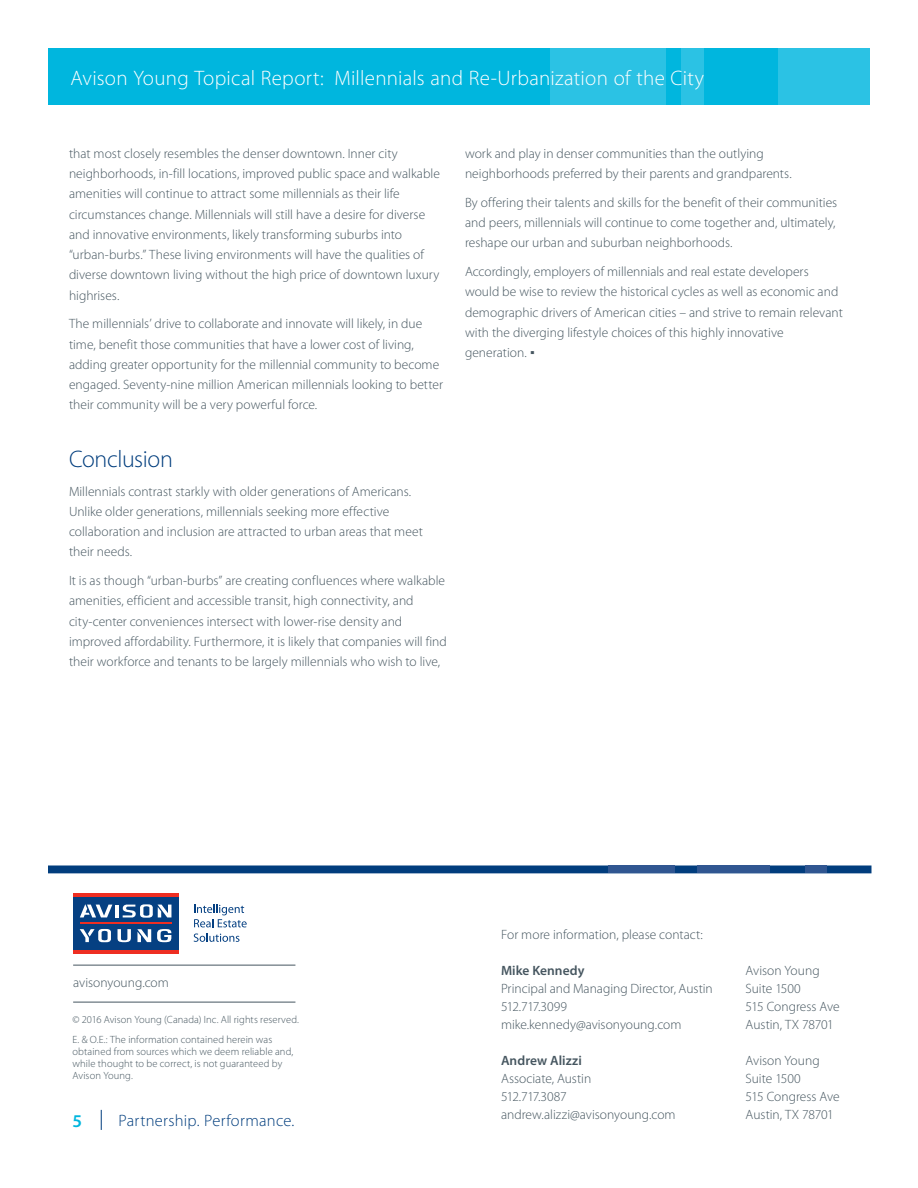
<style>
.page{position:relative;width:918px;height:1188px;background:#fff}
.page>*{position:absolute;margin:0;border:0;box-sizing:border-box;transform-origin:0 0}
.Body_9pt{font:300 24px "Myriad Pro";letter-spacing:-.015em;color:#013d7d}
.t1{font:300 21px "Myriad Pro";letter-spacing:.015em;color:#fff}
.Contact_Header{font:600 18px "Myriad Pro";color:#00b6de}
.t2{font:300 16.5px "Myriad Pro";letter-spacing:.015em;color:#013d7d}
.Body_9pt-2{font:300 13.5px/20.2px "Myriad Pro";color:#45555f}
.t3{font:600 13.5px "Myriad Pro";letter-spacing:.005em;color:#45555f}
.t4{font:300 10.5px/12px "Myriad Pro";letter-spacing:.01em;color:#45555f}
.s1{font-family:"Times New Roman";font-weight:400}
</style>
<div class="page">
<svg style="left:101px;top:1110px;width:1px;height:20px"></svg>
<div style="left:48px;top:48px;width:822px;height:56px;background:#00b6de"></div>
<div style="left:682px;top:48px;width:22px;height:56px;background:#2bc2e4"></div>
<div style="left:778px;top:48px;width:92px;height:56px;background:#2bc2e4"></div>
<div style="left:550px;top:48px;width:115px;height:56px;background:#2bc2e4"></div>
<hr style="left:73px;top:1002px;width:222px;height:1px;background:#45555f">
<hr style="left:73px;top:965px;width:222px;height:1px;background:#45555f">
<div style="left:73px;top:897px;width:106px;height:53px;background:#054082"></div>
<hr style="left:115px;top:905px;width:4px;height:12px;background:#fff">
<svg style="left:123px;top:904px;width:48px;height:14px"></svg>
<svg style="left:137px;top:929px;width:14px;height:13px"></svg>
<svg style="left:80px;top:904px;width:32px;height:13px"></svg>
<svg style="left:80px;top:929px;width:31px;height:13px"></svg>
<svg style="left:118px;top:929px;width:13px;height:13px"></svg>
<svg style="left:157px;top:929px;width:14px;height:13px"></svg>
<hr style="left:73px;top:950px;width:106px;height:3px;background:#ee2e22">
<hr style="left:73px;top:893px;width:106px;height:4px;background:#ee2e22">
<hr style="left:80px;top:923px;width:92px;height:1px;background:#ee2e22">
<svg style="left:194px;top:904px;width:53px;height:23px"></svg>
<svg style="left:194px;top:933px;width:45px;height:9px"></svg>
<div style="left:48px;top:866px;width:824px;height:7px;background:#013d7d"></div>
<div style="left:609px;top:866px;width:66px;height:7px;background:#305691"></div>
<div style="left:805px;top:866px;width:21px;height:7px;background:#305691"></div>
<div style="left:697px;top:866px;width:72px;height:7px;background:#305691"></div>
<h2 class="t1" style="left:70px;top:65px;width:635px">Avison Young Topical Report: Millennials and Re-Urbanization of the City</h2>
<p class="Body_9pt-2" style="left:69px;top:143px;width:373px">that most closely resembles the denser downtown. Inner city neighborhoods, in-fill locations, improved public space and walkable amenities will continue to attract some millennials as their life circumstances change. Millennials will still have a desire for diverse and innovative environments, likely transforming suburbs into “urban-burbs.” These living environments will have the qualities of diverse downtown living without the high price of downtown luxury highrises.</p>
<p class="Body_9pt-2" style="left:69px;top:314px;width:376px">The millennials’ drive to collaborate and innovate will likely, in due time, benefit those communities that have a lower cost of living, adding greater opportunity for the millennial community to become engaged. Seventy-nine million American millennials looking to better their community will be a very powerful force.</p>
<p class="Body_9pt" style="left:69px;top:444px;width:105px">Conclusion</p>
<p class="Body_9pt-2" style="left:69px;top:481px;width:355px">Millennials contrast starkly with older generations of Americans.<br>Unlike older generations, millennials seeking more effective collaboration and inclusion are attracted to urban areas that meet their needs.</p>
<p class="Body_9pt-2" style="left:69px;top:570px;width:379px">It is as though “urban-burbs” are creating confluences where walkable amenities, efficient and accessible transit, high connectivity, and city-center conveniences intersect with lower-rise density and improved affordability. Furthermore, it is likely that companies will find their workforce and tenants to be largely millennials who wish to live,</p>
<p class="Body_9pt-2" style="left:465px;top:143px;width:328px">work and play in denser communities than the outlying neighborhoods preferred by their parents and grandparents.</p>
<p class="Body_9pt-2" style="left:465px;top:192px;width:374px">By offering their talents and skills for the benefit of their communities and peers, millennials will continue to come together and, ultimately, reshape our urban and suburban neighborhoods.</p>
<p class="Body_9pt-2" style="left:465px;top:261px;width:379px">Accordingly, employers of millennials and real estate developers would be wise to review the historical cycles as well as economic and demographic drivers of American cities – and strive to remain relevant with the diverging lifestyle choices of this highly innovative generation. <span class="s1">▪</span></p>
<p class="Body_9pt-2" style="left:73px;top:972px;width:97px">avisonyoung.com</p>
<p class="t4" style="left:73px;top:1014px;width:228px">© 2016 Avison Young (Canada) Inc. All rights reserved.</p>
<p class="t4" style="left:73px;top:1033px;width:222px">E. &amp; O.E.: The information contained herein was obtained from sources which we deem reliable and, while thought to be correct, is not guaranteed by Avison Young.</p>
<p class="Contact_Header" style="left:73px;top:1109px;width:11px">5</p>
<p class="t2" style="left:118px;top:1111px;width:177px">Partnership. Performance.</p>
<p class="Body_9pt-2" style="left:501px;top:924px;width:203px">For more information, please contact:</p>
<p class="t3" style="left:501px;top:962px;width:85px">Mike Kennedy</p>
<p class="Body_9pt-2" style="left:501px;top:978px;width:213px">Principal and Managing Director, Austin</p>
<p class="Body_9pt-2" style="left:501px;top:997px;width:182px;line-height:18px">512.717.3099 mike.kennedy@avisonyoung.com</p>
<p class="t3" style="left:501px;top:1052px;width:82px">Andrew Alizzi</p>
<p class="Body_9pt-2" style="left:501px;top:1068px;width:92px">Associate, Austin</p>
<p class="Body_9pt-2" style="left:501px;top:1087px;width:176px;line-height:18px">512.717.3087 andrew.alizzi@avisonyoung.com</p>
<p class="Body_9pt-2" style="left:746px;top:961px;width:95px;line-height:18px">Avison Young<br>Suite 1500<br>515 Congress Ave</p>
<p class="Body_9pt-2" style="left:746px;top:1014px;width:89px">Austin, TX 78701</p>
<p class="Body_9pt-2" style="left:746px;top:1051px;width:95px;line-height:18px">Avison Young<br>Suite 1500<br>515 Congress Ave</p>
<p class="Body_9pt-2" style="left:746px;top:1104px;width:89px">Austin, TX 78701</p>
</div>
